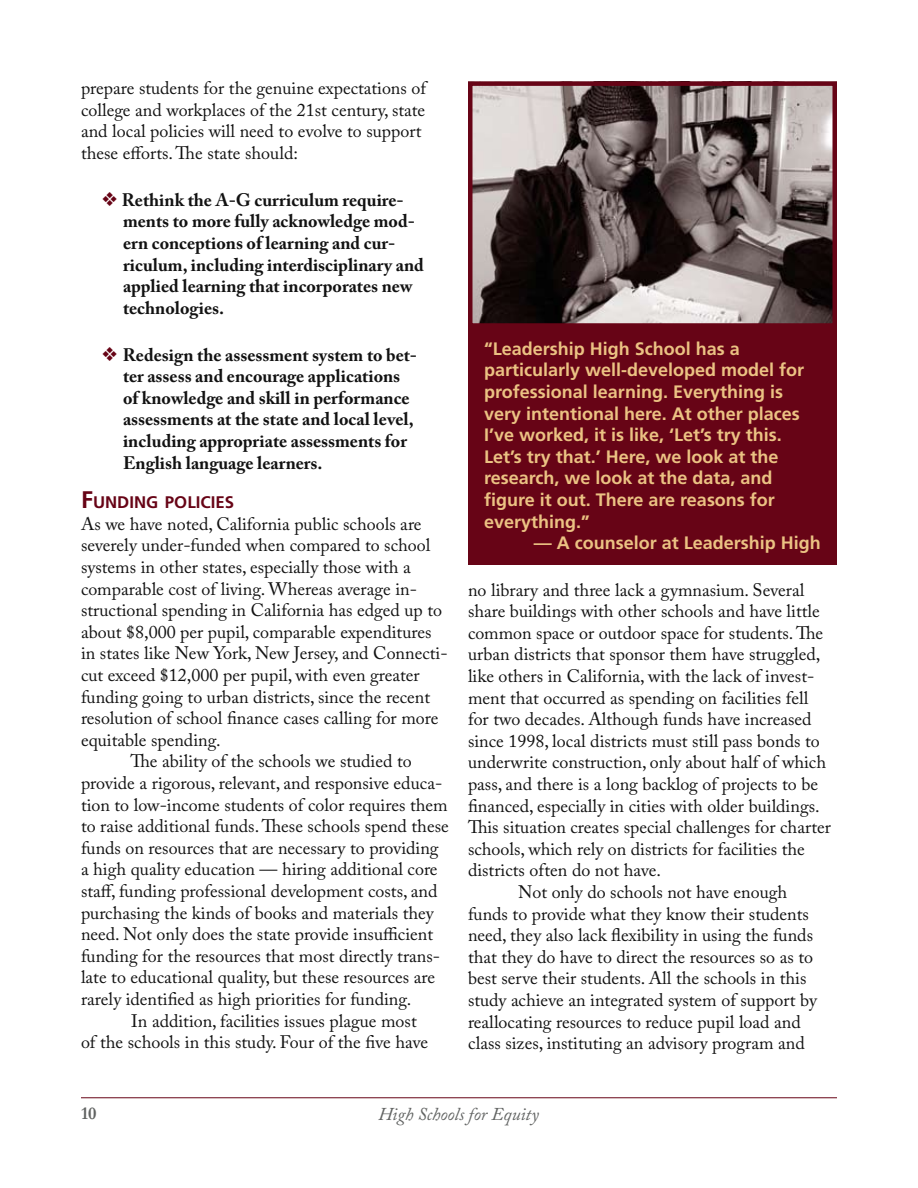
<style>
.page{position:relative;width:918px;height:1188px;background:#fff}
.page>*{position:absolute;margin:0;border:0;box-sizing:border-box;transform-origin:0 0}
.t1{font:18px/21.6px "Adobe Caslon Pro";color:#121212}
.t2{font:700 18px/21.6px "Adobe Caslon Pro";color:#121212}
.t3{font:700 18px/21.6px "Frutiger LT Std";color:#ebc283}
.t4{font:italic 18px "Adobe Caslon Pro";color:#616362}
.t5{font:700 18px "Garamond";color:#616362}
.t6{font:700 16.8px "Frutiger LT Std";color:#670416}
.s1{font-family:"Type Embellishments One Let Plain";font-weight:400;font-size:21px;color:#670416}
.s2{font-size:24px}
</style>
<div class="page">
<hr style="left:81px;top:1097px;width:756px;height:1px;background:#670416">
<div style="left:468px;top:81px;width:369px;height:484px;background:#670416"></div>
<img style="left:473px;top:86px;width:359px;height:237px">
<div style="left:468px;top:81px;width:369px;height:247px;border:4px solid #670416"></div>
<div style="left:468px;top:325px;width:369px;height:8px;background:#670416"></div>
<p class="t1" style="left:81px;top:77px;width:347px">prepare students for the genuine expectations of college and workplaces of the 21st century, state and local policies will need to evolve to support these efforts. The state should:</p>
<p class="t2" style="left:123px;top:189px;width:302px;text-indent:-21px"><span class="s1">E</span> Rethink the A-G curriculum require&shy;ments to more fully acknowledge mod&shy;ern conceptions of learning and cur&shy;riculum, including interdisciplinary and applied learning that incorporates new technologies.</p>
<p class="t2" style="left:123px;top:344px;width:296px;text-indent:-21px"><span class="s1">E</span> Redesign the assessment system to bet&shy;ter assess and encourage applications of knowledge and skill in performance assessments at the state and local level, including appropriate assessments for English language learners.</p>
<p class="t6" style="left:81px;top:493px;width:155px"><span class="s2">F</span>UNDING POLICIES</p>
<p class="t1" style="left:81px;top:513px;width:342px">As we have noted, California public schools are</p>
<p class="t1" style="left:81px;top:534px;width:351px">severely under-funded when compared to school</p>
<p class="t1" style="left:81px;top:556px;width:331px">systems in other states, especially those with a</p>
<p class="t1" style="left:81px;top:578px;width:338px">comparable cost of living. Whereas average in-</p>
<p class="t1" style="left:81px;top:599px;width:363px">structional spending in California has edged up to</p>
<p class="t1" style="left:81px;top:621px;width:352px">about $8,000 per pupil, comparable expenditures</p>
<p class="t1" style="left:81px;top:642px;width:368px">in states like New York, New Jersey, and Connecti-</p>
<p class="t1" style="left:81px;top:664px;width:340px">cut exceed $12,000 per pupil, with even greater</p>
<p class="t1" style="left:81px;top:686px;width:351px">funding going to urban districts, since the recent</p>
<p class="t1" style="left:81px;top:707px;width:359px">resolution of school finance cases calling for more</p>
<p class="t1" style="left:81px;top:729px;width:141px">equitable spending.</p>
<p class="t1" style="left:130px;top:750px;width:283px">The ability of the schools we studied to</p>
<p class="t1" style="left:81px;top:772px;width:363px">provide a rigorous, relevant, and responsive educa-</p>
<p class="t1" style="left:81px;top:794px;width:368px">tion to low-income students of color requires them</p>
<p class="t1" style="left:81px;top:815px;width:369px">to raise additional funds. These schools spend these</p>
<p class="t1" style="left:81px;top:837px;width:359px">funds on resources that are necessary to providing</p>
<p class="t1" style="left:81px;top:858px;width:358px">a high quality education — hiring additional core</p>
<p class="t1" style="left:81px;top:880px;width:358px">staff, funding professional development costs, and</p>
<p class="t1" style="left:81px;top:902px;width:354px">purchasing the kinds of books and materials they</p>
<p class="t1" style="left:81px;top:923px;width:354px">need. Not only does the state provide insufficient</p>
<p class="t1" style="left:81px;top:945px;width:361px">funding for the resources that most directly trans-</p>
<p class="t1" style="left:81px;top:966px;width:356px">late to educational quality, but these resources are</p>
<p class="t1" style="left:81px;top:988px;width:332px">rarely identified as high priorities for funding.</p>
<p class="t1" style="left:131px;top:1010px;width:287px">In addition, facilities issues plague most</p>
<p class="t1" style="left:81px;top:1031px;width:349px">of the schools in this study. Four of the five have</p>
<p class="t3" style="left:484px;top:338px;width:322px">“Leadership High School has a particularly well-developed model for professional learning. Everything is very intentional here. At other places I’ve worked, it is like, ‘Let’s try this.<br>Let’s try that.’ Here, we look at the research, we look at the data, and figure it out. There are reasons for everything.”</p>
<p class="t3" style="left:534px;top:532px;width:289px">— A counselor at Leadership High</p>
<p class="t1" style="left:468px;top:579px;width:338px">no library and three lack a gymnasium. Several</p>
<p class="t1" style="left:468px;top:600px;width:353px">share buildings with other schools and have little</p>
<p class="t1" style="left:468px;top:622px;width:357px">common space or outdoor space for students. The</p>
<p class="t1" style="left:468px;top:643px;width:354px">urban districts that sponsor them have struggled,</p>
<p class="t1" style="left:468px;top:665px;width:348px">like others in California, with the lack of invest-</p>
<p class="t1" style="left:468px;top:687px;width:342px">ment that occurred as spending on facilities fell</p>
<p class="t1" style="left:468px;top:708px;width:345px">for two decades. Although funds have increased</p>
<p class="t1" style="left:468px;top:730px;width:353px">since 1998, local districts must still pass bonds to</p>
<p class="t1" style="left:468px;top:751px;width:360px">underwrite construction, only about half of which</p>
<p class="t1" style="left:468px;top:773px;width:352px">pass, and there is a long backlog of projects to be</p>
<p class="t1" style="left:468px;top:795px;width:353px">financed, especially in cities with older buildings.</p>
<p class="t1" style="left:468px;top:816px;width:364px">This situation creates special challenges for charter</p>
<p class="t1" style="left:468px;top:838px;width:338px">schools, which rely on districts for facilities the</p>
<p class="t1" style="left:468px;top:859px;width:194px">districts often do not have.</p>
<p class="t1" style="left:518px;top:881px;width:271px">Not only do schools not have enough</p>
<p class="t1" style="left:468px;top:903px;width:343px">funds to provide what they know their students</p>
<p class="t1" style="left:468px;top:924px;width:347px">need, they also lack flexibility in using the funds</p>
<p class="t1" style="left:468px;top:946px;width:347px">that they do have to direct the resources so as to</p>
<p class="t1" style="left:468px;top:967px;width:340px">best serve their students. All the schools in this</p>
<p class="t1" style="left:468px;top:989px;width:350px">study achieve an integrated system of support by</p>
<p class="t1" style="left:468px;top:1011px;width:334px">reallocating resources to reduce pupil load and</p>
<p class="t1" style="left:468px;top:1032px;width:338px">class sizes, instituting an advisory program and</p>
<p class="t5" style="left:81px;top:1102px;width:17px">10</p>
<p class="t4" style="left:378px;top:1103px;width:162px">High Schools for Equity</p>
</div>
